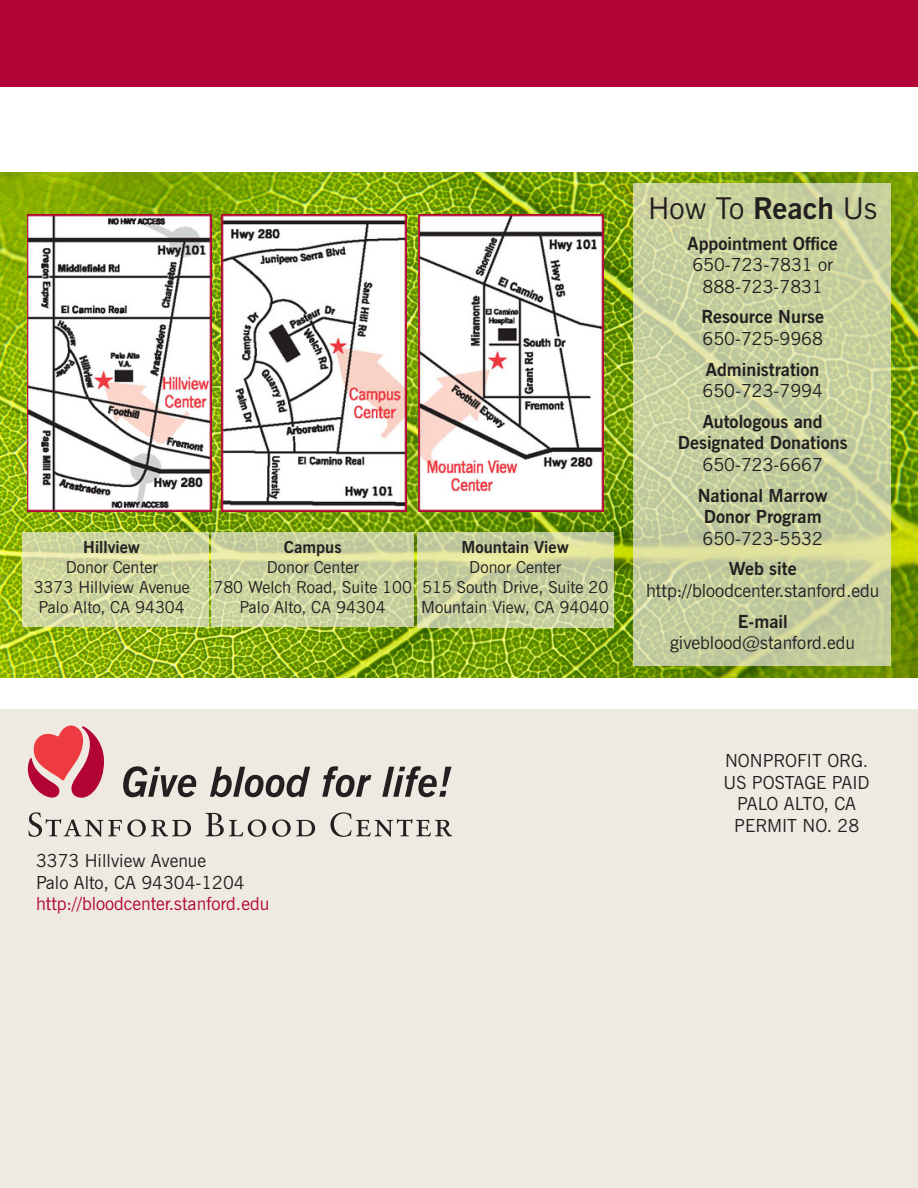
<style>
.page{position:relative;width:918px;height:1188px;background:#fff}
.page>*{position:absolute;margin:0;border:0;box-sizing:border-box;transform-origin:0 0}
.t1{font:30px "News Gothic BT";color:#231f20}
.t2{font:18px/21.6px "News Gothic BT";color:#231f20;text-align:center}
.t3{font:700 18px/21.6px "News Gothic BT";color:#231f20;text-align:center}
.t4{font:18px "News Gothic BT";color:#b30437}
.t5{font:16.5px/19.8px "News Gothic BT";color:#231f20;text-align:center}
.t6{font:700 16.5px/19.8px "News Gothic BT";color:#231f20;text-align:center}
.s1{font-weight:700}
.s2{font-weight:400}
</style>
<div class="page">
<div style="left:0;top:709px;width:918px;height:479px;background:#eee9e1"></div>
<svg style="left:28px;top:725px;width:76px;height:73px"></svg>
<svg style="left:123px;top:766px;width:73px;height:31px"></svg>
<svg style="left:210px;top:767px;width:100px;height:30px"></svg>
<svg style="left:322px;top:766px;width:49px;height:31px"></svg>
<svg style="left:382px;top:766px;width:70px;height:31px"></svg>
<svg style="left:28px;top:812px;width:163px;height:25px"></svg>
<svg style="left:206px;top:813px;width:60px;height:24px"></svg>
<svg style="left:272px;top:819px;width:43px;height:18px"></svg>
<svg style="left:330px;top:812px;width:122px;height:25px"></svg>
<img style="left:0;top:173px;width:918px;height:505px">
<img style="left:27px;top:214px;width:184px;height:298px">
<img style="left:222px;top:214px;width:184px;height:298px">
<svg style="left:633px;top:183px;width:257px;height:483px;background:#c7cf9e"></svg>
<svg style="left:22px;top:532px;width:187px;height:95px;background:#d1d7a1"></svg>
<svg style="left:212px;top:532px;width:202px;height:95px;background:#ccd4a0"></svg>
<svg style="left:417px;top:532px;width:197px;height:96px;background:#cbd29f"></svg>
<img style="left:418px;top:214px;width:185px;height:298px">
<div style="left:0;top:0;width:918px;height:87px;background:#b30437"></div>
<p class="t5" style="left:66px;top:537px;width:94px"><span class="s1">Hillview<br></span>Donor Center</p>
<p class="t5" style="left:34px;top:577px;width:158px">3373 Hillview Avenue</p>
<p class="t5" style="left:39px;top:597px;width:148px">Palo Alto, CA 94304</p>
<p class="t5" style="left:267px;top:537px;width:94px"><span class="s1">Campus<br></span>Donor Center</p>
<p class="t5" style="left:213px;top:577px;width:200px">780 Welch Road, Suite 100</p>
<p class="t5" style="left:240px;top:597px;width:148px">Palo Alto, CA 94304</p>
<p class="t6" style="left:462px;top:537px;width:109px">Mountain View<br><span class="s2">Donor Center</span></p>
<p class="t5" style="left:421px;top:577px;width:189px;text-align:left">515 South Drive, Suite 20<br>Mountain View, CA 94040</p>
<p class="t1" style="left:648px;top:190px;width:231px">How To <span class="s1">Reach</span> Us</p>
<p class="t3" style="left:688px;top:232px;width:152px">Appointment Office</p>
<p class="t2" style="left:692px;top:254px;width:142px">650-723-7831 or<br>888-723-7831</p>
<p class="t3" style="left:701px;top:306px;width:124px">Resource Nurse</p>
<p class="t2" style="left:703px;top:328px;width:122px">650-725-9968</p>
<p class="t3" style="left:706px;top:358px;width:115px">Administration</p>
<p class="t2" style="left:703px;top:380px;width:122px">650-723-7994</p>
<p class="t3" style="left:678px;top:410px;width:171px">Autologous and<br>Designated Donations</p>
<p class="t2" style="left:703px;top:454px;width:122px">650-723-6667</p>
<p class="t3" style="left:698px;top:484px;width:132px">National Marrow<br>Donor Program</p>
<p class="t2" style="left:703px;top:527px;width:122px">650-723-5532</p>
<p class="t3" style="left:729px;top:558px;width:69px">Web site</p>
<p class="t2" style="left:646px;top:580px;width:235px">http://bloodcenter.stanford.edu</p>
<p class="t3" style="left:738px;top:610px;width:52px">E-mail</p>
<p class="t2" style="left:670px;top:632px;width:187px">giveblood@stanford.edu</p>
<p class="t2" style="left:36px;top:850px;width:172px">3373 Hillview Avenue</p>
<p class="t2" style="left:36px;top:871px;width:210px">Palo Alto, CA 94304-1204</p>
<p class="t4" style="left:36px;top:893px;width:235px">http://bloodcenter.stanford.edu</p>
<p class="t2" style="left:724px;top:750px;width:148px">NONPROFIT ORG.<br>US POSTAGE PAID<br>PALO ALTO, CA<br>PERMIT NO. 28</p>
</div>
